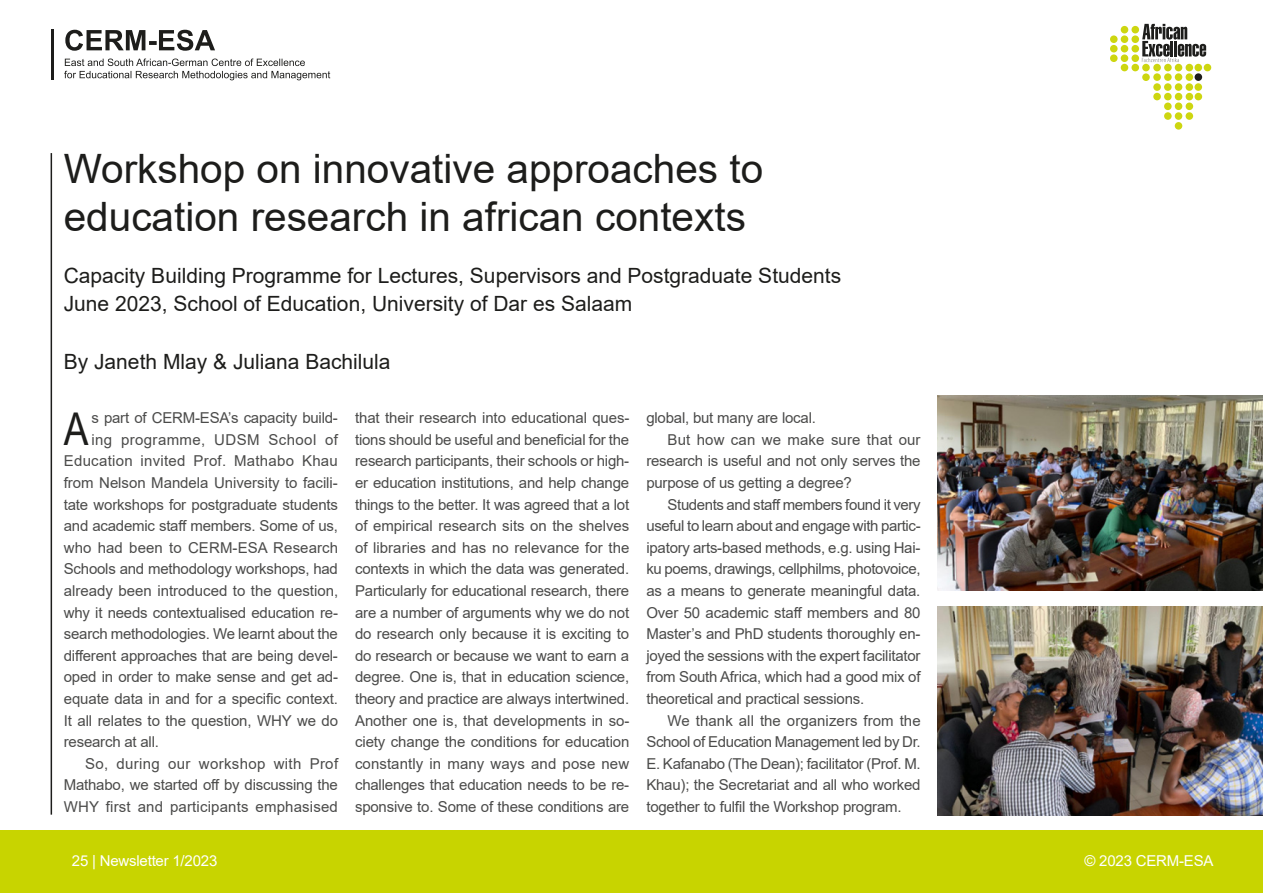
<style>
.page{position:relative;width:1263px;height:893px;background:#fff}
.page>*{position:absolute;margin:0;border:0;box-sizing:border-box;transform-origin:0 0}
.t1{font:45.15px "Arial Narrow";color:#1d1d1b}
.t2{font:40.5px/48.6px "Arial";color:#1d1d1b}
.t3{font:21px/28.5px "Arial";color:#1d1d1b}
.t4{font:15px/21.6px "Arial";letter-spacing:-.015em;color:#4b4b4a;text-align:justify}
.t5{font:15px "Arial";letter-spacing:.005em;color:#4b4b4a}
.t6{font:15px "Arial";letter-spacing:.02em;color:#4b4b4a}
.t7{font:15px "Arial";letter-spacing:.01em;color:#4b4b4a}
.t8{font:15px "Arial";letter-spacing:-.015em;color:#fff}
.t9{font:15px "Arial";letter-spacing:.025em;color:#4b4b4a}
</style>
<div class="page">
<div style="left:0;top:831px;width:1263px;height:62px;background:#c8d400"></div>
<div style="left:1121px;top:26px;width:7px;height:7px;background:#cdd610;border-radius:50%"></div>
<div style="left:1110px;top:35px;width:7px;height:8px;background:#cdd610;border-radius:50%"></div>
<div style="left:1121px;top:35px;width:7px;height:8px;background:#cdd610;border-radius:50%"></div>
<div style="left:1110px;top:45px;width:7px;height:7px;background:#cdd610;border-radius:50%"></div>
<div style="left:1121px;top:45px;width:7px;height:7px;background:#cdd610;border-radius:50%"></div>
<div style="left:1110px;top:54px;width:7px;height:8px;background:#cdd610;border-radius:50%"></div>
<div style="left:1121px;top:54px;width:7px;height:8px;background:#cdd610;border-radius:50%"></div>
<div style="left:1131px;top:26px;width:8px;height:7px;background:#cdd610;border-radius:50%"></div>
<div style="left:1131px;top:35px;width:8px;height:8px;background:#cdd610;border-radius:50%"></div>
<div style="left:1131px;top:45px;width:8px;height:7px;background:#cdd610;border-radius:50%"></div>
<div style="left:1131px;top:54px;width:8px;height:8px;background:#cdd610;border-radius:50%"></div>
<div style="left:1121px;top:64px;width:7px;height:7px;background:#cdd610;border-radius:50%"></div>
<div style="left:1131px;top:64px;width:8px;height:7px;background:#cdd610;border-radius:50%"></div>
<div style="left:1142px;top:64px;width:8px;height:7px;background:#cdd610;border-radius:50%"></div>
<div style="left:1142px;top:73px;width:8px;height:8px;background:#cdd610;border-radius:50%"></div>
<div style="left:1153px;top:64px;width:8px;height:7px;background:#cdd610;border-radius:50%"></div>
<div style="left:1164px;top:64px;width:8px;height:7px;background:#cdd610;border-radius:50%"></div>
<div style="left:1153px;top:73px;width:8px;height:8px;background:#cdd610;border-radius:50%"></div>
<div style="left:1164px;top:73px;width:8px;height:8px;background:#cdd610;border-radius:50%"></div>
<div style="left:1175px;top:64px;width:7px;height:7px;background:#cdd610;border-radius:50%"></div>
<div style="left:1185px;top:64px;width:8px;height:7px;background:#cdd610;border-radius:50%"></div>
<div style="left:1194px;top:64px;width:8px;height:7px;background:#cdd610;border-radius:50%"></div>
<div style="left:1204px;top:64px;width:7px;height:7px;background:#cdd610;border-radius:50%"></div>
<div style="left:1175px;top:73px;width:7px;height:8px;background:#cdd610;border-radius:50%"></div>
<div style="left:1194px;top:73px;width:8px;height:8px;background:#1d1d1b;border-radius:50%"></div>
<div style="left:1185px;top:73px;width:8px;height:8px;background:#cdd610;border-radius:50%"></div>
<div style="left:1153px;top:83px;width:8px;height:8px;background:#cdd610;border-radius:50%"></div>
<div style="left:1153px;top:93px;width:8px;height:7px;background:#cdd610;border-radius:50%"></div>
<div style="left:1164px;top:83px;width:7px;height:8px;background:#cdd610;border-radius:50%"></div>
<div style="left:1175px;top:83px;width:7px;height:8px;background:#cdd610;border-radius:50%"></div>
<div style="left:1185px;top:83px;width:8px;height:8px;background:#cdd610;border-radius:50%"></div>
<div style="left:1164px;top:93px;width:7px;height:7px;background:#cdd610;border-radius:50%"></div>
<div style="left:1164px;top:103px;width:7px;height:7px;background:#cdd610;border-radius:50%"></div>
<div style="left:1175px;top:93px;width:7px;height:7px;background:#cdd610;border-radius:50%"></div>
<div style="left:1185px;top:93px;width:8px;height:7px;background:#cdd610;border-radius:50%"></div>
<div style="left:1185px;top:103px;width:8px;height:7px;background:#cdd610;border-radius:50%"></div>
<div style="left:1194px;top:83px;width:8px;height:8px;background:#cdd610;border-radius:50%"></div>
<div style="left:1194px;top:93px;width:8px;height:7px;background:#cdd610;border-radius:50%"></div>
<div style="left:1175px;top:102px;width:7px;height:8px;background:#cdd610;border-radius:50%"></div>
<div style="left:1164px;top:112px;width:8px;height:8px;background:#cdd610;border-radius:50%"></div>
<div style="left:1185px;top:112px;width:8px;height:8px;background:#cdd610;border-radius:50%"></div>
<div style="left:1175px;top:112px;width:7px;height:8px;background:#cdd610;border-radius:50%"></div>
<div style="left:1175px;top:122px;width:7px;height:8px;background:#cdd610;border-radius:50%"></div>
<svg style="left:1142px;top:24px;width:64px;height:38px"></svg>
<hr style="left:51px;top:153px;width:1px;height:662px;background:#1d1d1b">
<hr style="left:51px;top:29px;width:2px;height:51px;background:#1d1d1b">
<svg style="left:64px;top:59px;width:266px;height:21px"></svg>
<svg style="left:65px;top:30px;width:150px;height:21px"></svg>
<img style="left:938px;top:395px;width:325px;height:196px">
<img style="left:938px;top:606px;width:325px;height:210px">
<h2 class="t2" style="left:64px;top:144px;width:701px">Workshop on innovative approaches to education research in african contexts</h2>
<h3 class="t3" style="left:64px;top:261px;width:779px">Capacity Building Programme for Lectures, Supervisors and Postgraduate Students<br>June 2023, School of Education, University of Dar es Salaam</h3>
<h3 class="t3" style="left:64px;top:347px;width:328px">By Janeth Mlay &amp; Juliana Bachilula</h3>
<h1 class="t1" style="left:64px;top:396px;width:26px">A</h1>
<p class="t4" style="left:91px;top:407px;width:248px">s part of CERM-ESA’s capacity build-</p>
<p class="t4" style="left:355px;top:407px;width:276px">that their research into educational ques&shy;tions should be useful and beneficial for the research participants, their schools or high&shy;er education institutions, and help change things to the better. It was agreed that a lot of empirical research sits on the shelves of libraries and has no relevance for the contexts in which the data was generated.<br>Particularly for educational research, there are a number of arguments why we do not do research only because it is exciting to do research or because we want to earn a degree. One is, that in education science, theory and practice are always intertwined.<br>Another one is, that developments in so&shy;ciety change the conditions for education constantly in many ways and pose new challenges that education needs to be re&shy;sponsive to. Some of these conditions are</p>
<p class="t4" style="left:646px;top:407px;width:171px">global, but many are local.</p>
<p class="t9" style="left:91px;top:429px;width:248px">ing programme, UDSM School of</p>
<p class="t6" style="left:64px;top:451px;width:276px">Education invited Prof. Mathabo Khau</p>
<p class="t4" style="left:64px;top:472px;width:276px">from Nelson Mandela University to facili-</p>
<p class="t4" style="left:64px;top:493px;width:276px">tate workshops for postgraduate students</p>
<p class="t4" style="left:64px;top:515px;width:276px">and academic staff members. Some of us,</p>
<p class="t5" style="left:64px;top:537px;width:276px">who had been to CERM-ESA Research</p>
<p class="t4" style="left:64px;top:558px;width:276px">Schools and methodology workshops, had</p>
<p class="t4" style="left:64px;top:580px;width:276px">already been introduced to the question,</p>
<p class="t4" style="left:64px;top:601px;width:276px">why it needs contextualised education re-</p>
<p class="t4" style="left:64px;top:623px;width:276px">search methodologies. We learnt about the</p>
<p class="t4" style="left:64px;top:645px;width:276px">different approaches that are being devel-</p>
<p class="t4" style="left:64px;top:666px;width:276px">oped in order to make sense and get ad-</p>
<p class="t4" style="left:64px;top:688px;width:276px">equate data in and for a specific context.</p>
<p class="t4" style="left:64px;top:709px;width:276px">It all relates to the question, WHY we do</p>
<p class="t4" style="left:64px;top:731px;width:97px">research at all.</p>
<p class="t6" style="left:85px;top:753px;width:255px">So, during our workshop with Prof</p>
<p class="t4" style="left:64px;top:774px;width:276px">Mathabo, we started off by discussing the</p>
<p class="t7" style="left:64px;top:796px;width:276px">WHY first and participants emphasised</p>
<p class="t5" style="left:668px;top:429px;width:254px">But how can we make sure that our</p>
<p class="t4" style="left:646px;top:450px;width:276px">research is useful and not only serves the</p>
<p class="t4" style="left:646px;top:472px;width:207px">purpose of us getting a degree?</p>
<p class="t4" style="left:668px;top:493px;width:254px">Students and staff members found it very</p>
<p class="t4" style="left:646px;top:515px;width:276px">useful to learn about and engage with partic-</p>
<p class="t4" style="left:646px;top:537px;width:276px">ipatory arts-based methods, e.g. using Hai-</p>
<p class="t4" style="left:646px;top:558px;width:276px">ku poems, drawings, cellphilms, photovoice,</p>
<p class="t4" style="left:646px;top:580px;width:276px">as a means to generate meaningful data.</p>
<p class="t4" style="left:646px;top:601px;width:276px">Over 50 academic staff members and 80</p>
<p class="t4" style="left:646px;top:623px;width:276px">Master’s and PhD students thoroughly en-</p>
<p class="t4" style="left:646px;top:645px;width:276px">joyed the sessions with the expert facilitator</p>
<p class="t4" style="left:646px;top:666px;width:276px">from South Africa, which had a good mix of</p>
<p class="t4" style="left:646px;top:688px;width:219px">theoretical and practical sessions.</p>
<p class="t5" style="left:668px;top:710px;width:255px">We thank all the organizers from the</p>
<p class="t4" style="left:646px;top:731px;width:276px">School of Education Management led by Dr.</p>
<p class="t4" style="left:646px;top:753px;width:276px">E. Kafanabo (The Dean); facilitator (Prof. M.</p>
<p class="t4" style="left:646px;top:774px;width:276px">Khau); the Secretariat and all who worked</p>
<p class="t4" style="left:646px;top:796px;width:257px">together to fulfil the Workshop program.</p>
<p class="t8" style="left:72px;top:850px;width:147px">25 | Newsletter 1/2023</p>
<p class="t8" style="left:1084px;top:850px;width:130px">© 2023 CERM-ESA</p>
</div>
